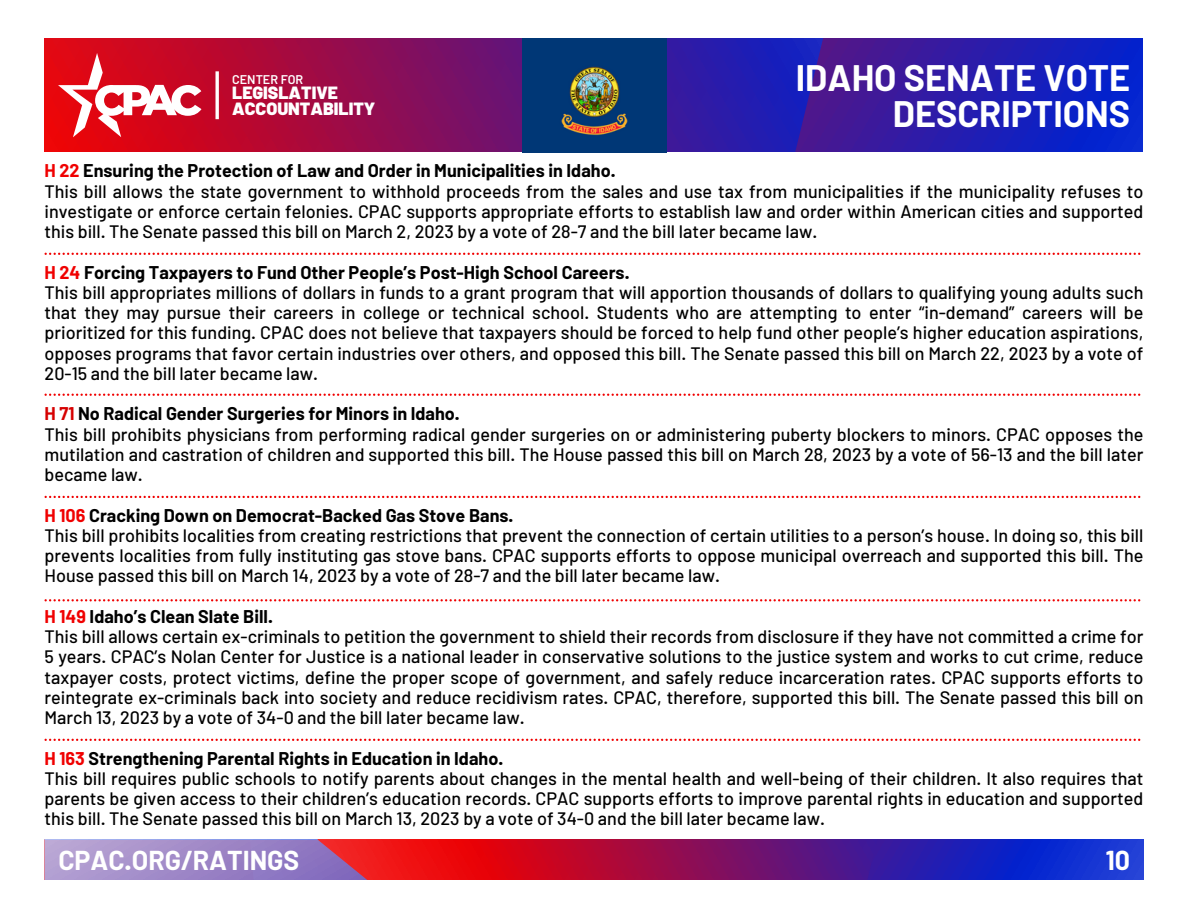
<style>
.page{position:relative;width:1188px;height:918px;background:#fff}
.page>*{position:absolute;margin:0;border:0;box-sizing:border-box;transform-origin:0 0}
.t1{font:700 36px/36px "Barlow";color:#fff;text-align:right}
.t2{font:700 26.7px "Barlow";color:#fff}
.t3{font:500 18px/20.2px "Barlow";color:#000;text-align:justify}
.t4{font:700 18px "Barlow";color:#000}
.t5{font:900 17.7px "Barlow";color:#fff}
.t6{font:600 12.6px "Barlow";color:#fff}
.s1{color:#f00000}
.s2{color:#d60001}
</style>
<div class="page">
<svg style="left:45px;top:38px;width:1098px;height:114px;background:#5a1580"></svg>
<svg style="left:58px;top:53px;width:144px;height:84px"></svg>
<hr style="left:216px;top:71px;width:3px;height:48px;background:#fff">
<svg style="left:45px;top:840px;width:1099px;height:39px;background:#833584"></svg>
<svg style="left:45px;top:253px;width:1095px;height:2px"></svg>
<svg style="left:45px;top:394px;width:1095px;height:2px"></svg>
<svg style="left:45px;top:496px;width:1095px;height:2px"></svg>
<svg style="left:45px;top:599px;width:1095px;height:2px"></svg>
<img style="left:522px;top:39px;width:144px;height:113px">
<svg style="left:45px;top:739px;width:1095px;height:2px"></svg>
<p class="t6" style="left:232px;top:71px;width:73px">CENTER FOR</p>
<p class="t5" style="left:232px;top:82px;width:107px">LEGISLATIVE</p>
<p class="t5" style="left:232px;top:98px;width:145px">ACCOUNTABILITY</p>
<p class="t1" style="left:796px;top:58px;width:336px">IDAHO SENATE VOTE<br>DESCRIPTIONS</p>
<p class="t4" style="left:45px;top:159px;width:572px"><span class="s1">H 22</span> Ensuring the Protection of Law and Order in Municipalities in Idaho.</p>
<p class="t3" style="left:45px;top:180px;width:1100px">This bill allows the state government to withhold proceeds from the sales and use tax from municipalities if the municipality refuses to investigate or enforce certain felonies. CPAC supports appropriate efforts to establish law and order within American cities and supported this bill. The Senate passed this bill on March 2, 2023 by a vote of 28-7 and the bill later became law.</p>
<p class="t4" style="left:45px;top:261px;width:586px"><span class="s1">H 24</span> Forcing Taxpayers to Fund Other People’s Post-High School Careers.</p>
<p class="t3" style="left:45px;top:282px;width:1100px">This bill appropriates millions of dollars in funds to a grant program that will apportion thousands of dollars to qualifying young adults such that they may pursue their careers in college or technical school. Students who are attempting to enter “in-demand” careers will be prioritized for this funding. CPAC does not believe that taxpayers should be forced to help fund other people’s higher education aspirations, opposes programs that favor certain industries over others, and opposed this bill. The Senate passed this bill on March 22, 2023 by a vote of 20-15 and the bill later became law.</p>
<p class="t4" style="left:45px;top:402px;width:417px"><span class="s2">H 71</span> No Radical Gender Surgeries for Minors in Idaho.</p>
<p class="t3" style="left:45px;top:423px;width:1100px">This bill prohibits physicians from performing radical gender surgeries on or administering puberty blockers to minors. CPAC opposes the mutilation and castration of children and supported this bill. The House passed this bill on March 28, 2023 by a vote of 56-13 and the bill later became law.</p>
<p class="t4" style="left:45px;top:504px;width:470px"><span class="s1">H 106</span> Cracking Down on Democrat-Backed Gas Stove Bans.</p>
<p class="t3" style="left:45px;top:525px;width:1100px">This bill prohibits localities from creating restrictions that prevent the connection of certain utilities to a person’s house. In doing so, this bill prevents localities from fully instituting gas stove bans. CPAC supports efforts to oppose municipal overreach and supported this bill. The House passed this bill on March 14, 2023 by a vote of 28-7 and the bill later became law.</p>
<p class="t4" style="left:45px;top:605px;width:230px"><span class="s1">H 149</span> Idaho’s Clean Slate Bill.</p>
<p class="t3" style="left:45px;top:626px;width:1100px">This bill allows certain ex-criminals to petition the government to shield their records from disclosure if they have not committed a crime for 5 years. CPAC’s Nolan Center for Justice is a national leader in conservative solutions to the justice system and works to cut crime, reduce taxpayer costs, protect victims, define the proper scope of government, and safely reduce incarceration rates. CPAC supports efforts to reintegrate ex-criminals back into society and reduce recidivism rates. CPAC, therefore, supported this bill. The Senate passed this bill on March 13, 2023 by a vote of 34-0 and the bill later became law.</p>
<p class="t4" style="left:45px;top:747px;width:460px"><span class="s1">H 163</span> Strengthening Parental Rights in Education in Idaho.</p>
<p class="t3" style="left:45px;top:768px;width:1100px">This bill requires public schools to notify parents about changes in the mental health and well-being of their children. It also requires that parents be given access to their children’s education records. CPAC supports efforts to improve parental rights in education and supported this bill. The Senate passed this bill on March 13, 2023 by a vote of 34-0 and the bill later became law.</p>
<p class="t2" style="left:58px;top:844px;width:242px">CPAC.ORG/RATINGS</p>
<p class="t2" style="left:1106px;top:843px;width:26px">10</p>
</div>
